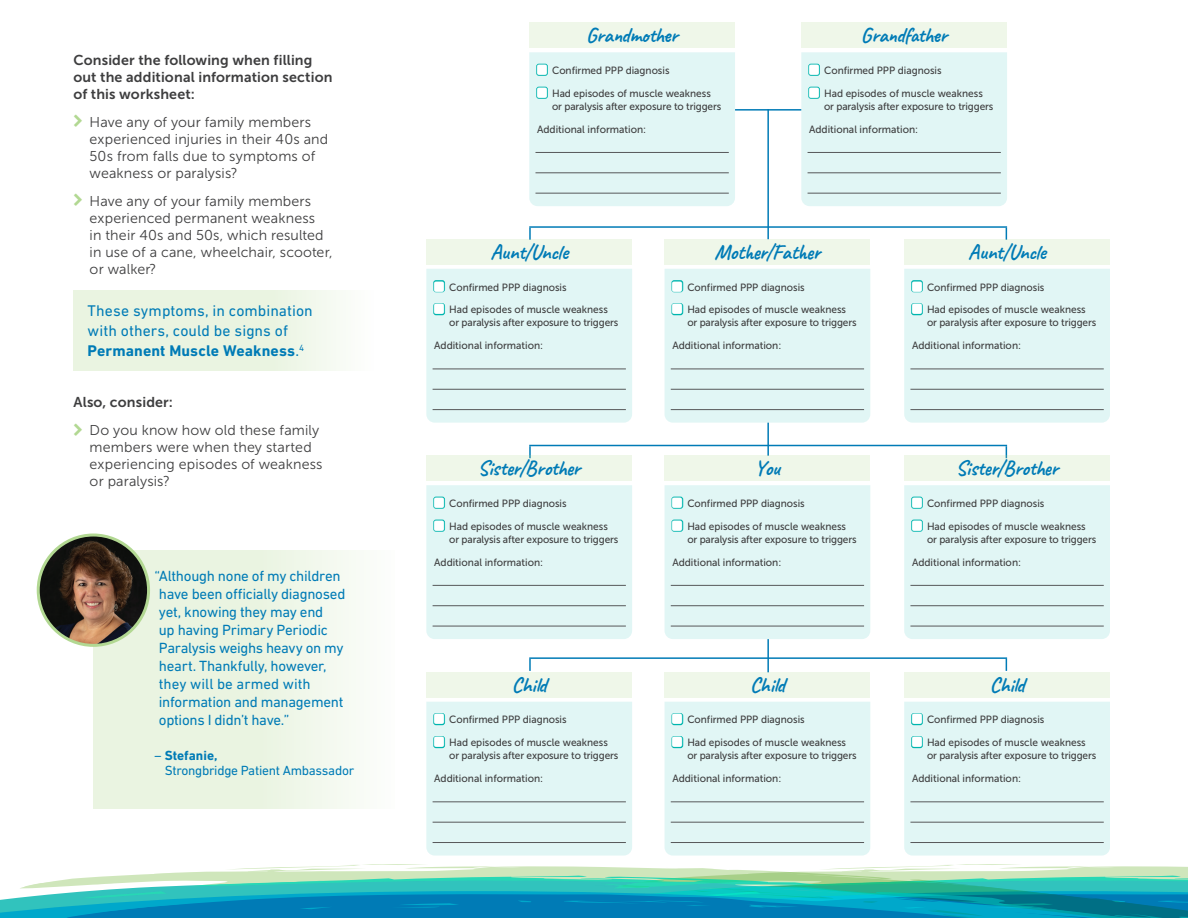
<style>
.page{position:relative;width:1188px;height:918px;background:#fff}
.page>*{position:absolute;margin:0;border:0;box-sizing:border-box;transform-origin:0 0}
.t1{font:700 21px "Caveat";letter-spacing:-.015em;color:#007bb6}
.t2{font:15.75px/20.2px "DIN Next LT Pro";letter-spacing:.005em;color:#007bb6}
.t3{font:15px/18px "DIN Next LT Pro";letter-spacing:-.02em;color:#007bb6}
.t4{font:14.25px/17.1px "Museo Sans 300";letter-spacing:.01em;color:#3e3e3f}
.t5{font:14.25px/17.1px "Museo Sans 700";letter-spacing:.01em;color:#3e3e3f}
.t6{font:13.5px/15px "DIN Next LT Pro";letter-spacing:-.02em;color:#007bb6}
.t7{font:10.5px/23px "Museo Sans 500";color:#3e3e3f;scale:.96 1}
.t8{font:10.5px "Museo Sans 500";color:#3e3e3f}
.s1{font-weight:700}
</style>
<div class="page">
<svg style="left:116px;top:864px;width:1072px;height:12px"></svg>
<svg style="left:0;top:876px;width:1188px;height:42px;background:#2ba9b8"></svg>
<hr style="left:735px;top:109px;width:66px;height:2px;background:#007bb6">
<hr style="left:767px;top:109px;width:2px;height:130px;background:#007bb6">
<hr style="left:529px;top:226px;width:478px;height:2px;background:#007bb6">
<svg style="left:529px;top:228px;width:2px;height:11px"></svg>
<hr style="left:529px;top:445px;width:478px;height:1px;background:#007bb6">
<hr style="left:767px;top:423px;width:2px;height:33px;background:#007bb6">
<svg style="left:529px;top:446px;width:2px;height:10px"></svg>
<hr style="left:529px;top:657px;width:478px;height:2px;background:#007bb6">
<hr style="left:767px;top:639px;width:2px;height:33px;background:#007bb6">
<svg style="left:529px;top:659px;width:2px;height:12px"></svg>
<svg style="left:1006px;top:659px;width:1px;height:12px"></svg>
<div style="left:426px;top:239px;width:206px;height:25px;background:#eff7e9"></div>
<div style="left:665px;top:239px;width:205px;height:25px;background:#eff7e9"></div>
<div style="left:904px;top:239px;width:206px;height:25px;background:#eff7e9"></div>
<div style="left:426px;top:456px;width:206px;height:25px;background:#eff7e9"></div>
<div style="left:665px;top:456px;width:205px;height:25px;background:#eff7e9"></div>
<div style="left:904px;top:456px;width:206px;height:25px;background:#eff7e9"></div>
<div style="left:426px;top:672px;width:206px;height:25px;background:#eff7e9"></div>
<div style="left:665px;top:672px;width:205px;height:25px;background:#eff7e9"></div>
<div style="left:904px;top:672px;width:206px;height:25px;background:#eff7e9"></div>
<div style="left:529px;top:23px;width:206px;height:25px;background:#eff7e9"></div>
<div style="left:801px;top:23px;width:206px;height:25px;background:#eff7e9"></div>
<div style="left:73px;top:290px;width:309px;height:81px;background:linear-gradient(to right,#e5f1da,#f6faf3)"></div>
<div style="left:93px;top:550px;width:302px;height:258px;background:linear-gradient(to right,#e5f1da,#f7fbf4)"></div>
<img style="left:38px;top:535px;width:111px;height:110px;border-radius:55px">
<div style="left:37px;top:534px;width:113px;height:113px;border:3px solid #b2d892;border-radius:50%"></div>
<div style="left:426px;top:269px;width:206px;height:154px;background:#e1f6f5"></div>
<div style="left:665px;top:269px;width:205px;height:154px;background:#e1f6f5"></div>
<div style="left:904px;top:269px;width:206px;height:154px;background:#e1f6f5"></div>
<div style="left:426px;top:485px;width:206px;height:154px;background:#e1f6f5"></div>
<div style="left:665px;top:485px;width:205px;height:154px;background:#e1f6f5"></div>
<div style="left:904px;top:485px;width:206px;height:154px;background:#e1f6f5"></div>
<div style="left:426px;top:702px;width:206px;height:154px;background:#e1f6f5"></div>
<div style="left:665px;top:702px;width:205px;height:154px;background:#e1f6f5"></div>
<div style="left:904px;top:702px;width:206px;height:154px;background:#e1f6f5"></div>
<div style="left:529px;top:52px;width:206px;height:154px;background:#e1f6f5"></div>
<div style="left:801px;top:52px;width:206px;height:154px;background:#e1f6f5"></div>
<h3 class="t5" style="left:73px;top:51px;width:261px">Consider the following when filling out the additional information section of this worksheet:</h3>
<h3 class="t4" style="left:90px;top:113px;width:240px">Have any of your family members experienced injuries in their 40s and<br>50s from falls due to symptoms of weakness or paralysis?</h3>
<h3 class="t4" style="left:90px;top:193px;width:244px">Have any of your family members experienced permanent weakness<br>in their 40s and 50s, which resulted in use of a cane, wheelchair, scooter, or walker?</h3>
<h2 class="t2" style="left:88px;top:300px;width:227px">These symptoms, in combination with others, could be signs of<br><span class="s1">Permanent Muscle Weakness</span>.<sup>4</sup></h2>
<h3 class="t5" style="left:73px;top:394px;width:101px">Also, consider:</h3>
<h3 class="t4" style="left:90px;top:422px;width:234px">Do you know how old these family members were when they started experiencing episodes of weakness or paralysis?</h3>
<p class="t3" style="left:155px;top:567px;width:192px">“Although none of my children have been officially diagnosed yet, knowing they may end<br>up having Primary Periodic<br>Paralysis weighs heavy on my heart. Thankfully, however, they will be armed with information and management options I didn’t have.”</p>
<p class="t6" style="left:165px;top:748px;width:191px;text-indent:-10px">– <span class="s1">Stefanie,<br></span>Strongbridge Patient Ambassador</p>
<h1 class="t1" style="left:586px;top:22px;width:94px">Grandmother</h1>
<p class="t7" style="left:552px;top:59px;width:167px">Confirmed PPP diagnosis<br>Had episodes of muscle weakness</p>
<p class="t7" style="left:552px;top:95px;width:178px">or paralysis after exposure to triggers</p>
<p class="t8" style="left:537px;top:124px;width:111px">Additional information:</p>
<h1 class="t1" style="left:861px;top:22px;width:88px">Grandfather</h1>
<p class="t7" style="left:824px;top:59px;width:167px">Confirmed PPP diagnosis<br>Had episodes of muscle weakness</p>
<p class="t7" style="left:824px;top:95px;width:178px">or paralysis after exposure to triggers</p>
<p class="t8" style="left:809px;top:124px;width:111px">Additional information:</p>
<h1 class="t1" style="left:490px;top:238px;width:79px">Aunt/Uncle</h1>
<p class="t7" style="left:449px;top:275px;width:167px">Confirmed PPP diagnosis<br>Had episodes of muscle weakness</p>
<p class="t7" style="left:449px;top:311px;width:178px">or paralysis after exposure to triggers</p>
<p class="t8" style="left:434px;top:340px;width:111px">Additional information:</p>
<h1 class="t1" style="left:478px;top:455px;width:104px">Sister/Brother</h1>
<p class="t7" style="left:449px;top:492px;width:167px">Confirmed PPP diagnosis<br>Had episodes of muscle weakness</p>
<p class="t7" style="left:449px;top:527px;width:178px">or paralysis after exposure to triggers</p>
<p class="t8" style="left:434px;top:557px;width:111px">Additional information:</p>
<h1 class="t1" style="left:512px;top:671px;width:36px">Child</h1>
<p class="t7" style="left:449px;top:708px;width:167px">Confirmed PPP diagnosis<br>Had episodes of muscle weakness</p>
<p class="t7" style="left:449px;top:744px;width:178px">or paralysis after exposure to triggers</p>
<p class="t8" style="left:434px;top:773px;width:111px">Additional information:</p>
<h1 class="t1" style="left:715px;top:238px;width:107px">Mother/Father</h1>
<p class="t7" style="left:687px;top:275px;width:167px">Confirmed PPP diagnosis<br>Had episodes of muscle weakness</p>
<p class="t7" style="left:687px;top:311px;width:178px">or paralysis after exposure to triggers</p>
<p class="t8" style="left:672px;top:340px;width:111px">Additional information:</p>
<h1 class="t1" style="left:755px;top:455px;width:26px">You</h1>
<p class="t7" style="left:687px;top:492px;width:167px">Confirmed PPP diagnosis<br>Had episodes of muscle weakness</p>
<p class="t7" style="left:687px;top:527px;width:178px">or paralysis after exposure to triggers</p>
<p class="t8" style="left:672px;top:557px;width:111px">Additional information:</p>
<h1 class="t1" style="left:750px;top:671px;width:36px">Child</h1>
<p class="t7" style="left:687px;top:708px;width:167px">Confirmed PPP diagnosis<br>Had episodes of muscle weakness</p>
<p class="t7" style="left:687px;top:744px;width:178px">or paralysis after exposure to triggers</p>
<p class="t8" style="left:672px;top:773px;width:111px">Additional information:</p>
<h1 class="t1" style="left:968px;top:238px;width:79px">Aunt/Uncle</h1>
<p class="t7" style="left:927px;top:275px;width:167px">Confirmed PPP diagnosis<br>Had episodes of muscle weakness</p>
<p class="t7" style="left:927px;top:311px;width:178px">or paralysis after exposure to triggers</p>
<p class="t8" style="left:912px;top:340px;width:111px">Additional information:</p>
<h1 class="t1" style="left:956px;top:455px;width:104px">Sister/Brother</h1>
<p class="t7" style="left:927px;top:492px;width:167px">Confirmed PPP diagnosis<br>Had episodes of muscle weakness</p>
<p class="t7" style="left:927px;top:527px;width:178px">or paralysis after exposure to triggers</p>
<p class="t8" style="left:912px;top:557px;width:111px">Additional information:</p>
<h1 class="t1" style="left:990px;top:671px;width:36px">Child</h1>
<p class="t7" style="left:927px;top:708px;width:167px">Confirmed PPP diagnosis<br>Had episodes of muscle weakness</p>
<p class="t7" style="left:927px;top:744px;width:178px">or paralysis after exposure to triggers</p>
<p class="t8" style="left:912px;top:773px;width:111px">Additional information:</p>
</div>
